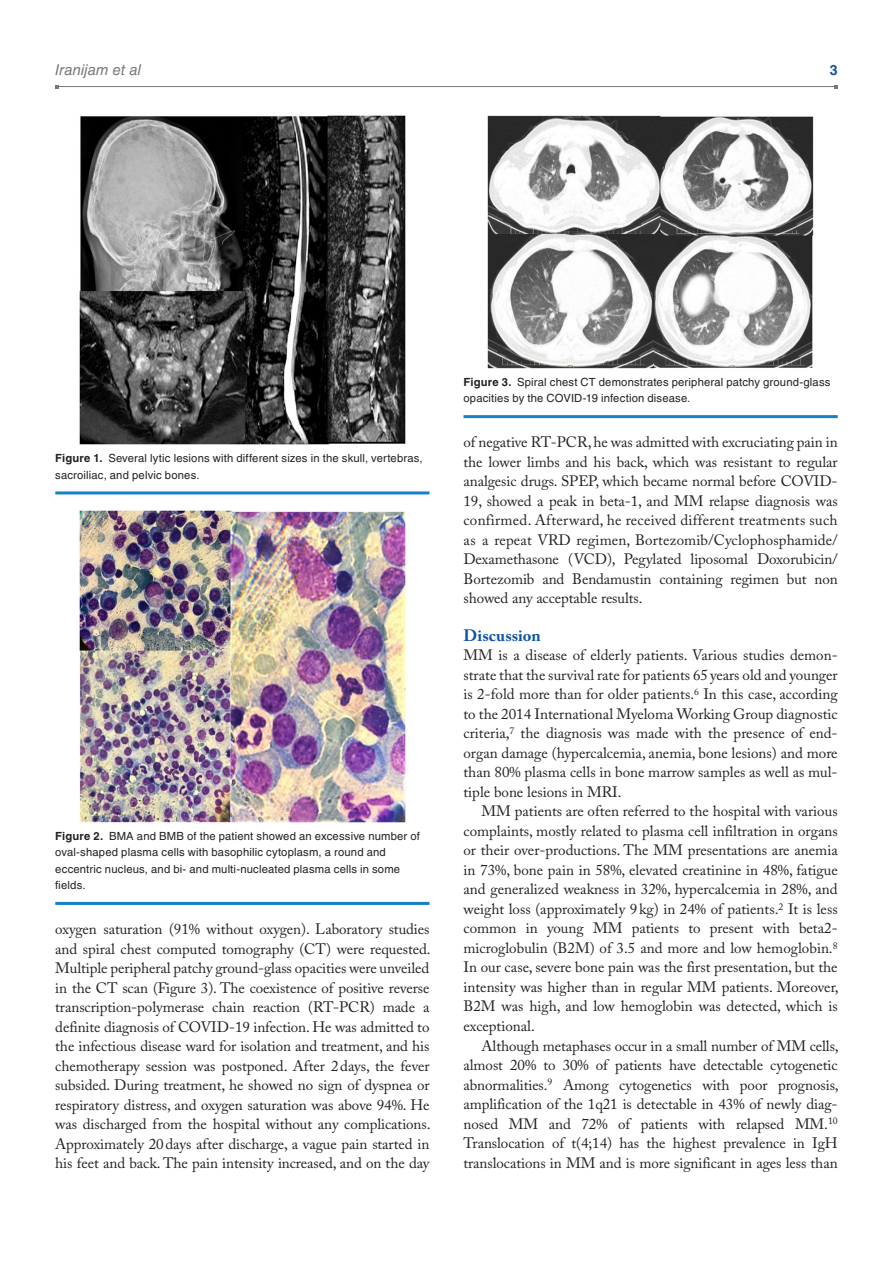
<style>
.page{position:relative;width:893px;height:1263px;background:#fff}
.page>*{position:absolute;margin:0;border:0;box-sizing:border-box;transform-origin:0 0}
.t1{font:700 16.5px "Adobe Caslon Pro";letter-spacing:.005em;color:#1055a4}
.t2{font:15px/19.5px "Adobe Caslon Pro";letter-spacing:-.005em;color:#231f20;text-align:justify}
.t3{font:italic 15px "Helvetica LT Std";color:#76787b}
.t4{font:700 14.25px "Helvetica LT Std";color:#1055a4}
.t5{font:11.25px/16.5px "Helvetica LT Std";letter-spacing:.015em;color:#231f20}
.s1{font-weight:700}
</style>
<div class="page">
<hr style="left:57px;top:86px;width:779px;height:1px;background:#76787b">
<hr style="left:55px;top:491px;width:374px;height:3px;background:#1582c5">
<img style="left:79px;top:115px;width:327px;height:330px">
<hr style="left:55px;top:902px;width:374px;height:3px;background:#1582c5">
<img style="left:79px;top:510px;width:327px;height:313px">
<hr style="left:463px;top:415px;width:375px;height:3px;background:#1582c5">
<img style="left:487px;top:115px;width:327px;height:254px">
<p class="t3" style="left:55px;top:61px;width:87px">Iranijam et al</p>
<p class="t4" style="left:830px;top:61px;width:9px">3</p>
<p class="t5" style="left:55px;top:450px;width:369px"><span class="s1">Figure 1.</span> Several lytic lesions with different sizes in the skull, vertebras, sacroiliac, and pelvic bones.</p>
<p class="t5" style="left:55px;top:827px;width:366px"><span class="s1">Figure 2.</span> BMA and BMB of the patient showed an excessive number of oval-shaped plasma cells with basophilic cytoplasm, a round and eccentric nucleus, and bi- and multi-nucleated plasma cells in some fields.</p>
<p class="t2" style="left:55px;top:919px;width:377px">oxygen saturation (91% without oxygen). Laboratory studies and spiral chest computed tomography (CT) were requested.<br>Multiple peripheral patchy ground-glass opacities were unveiled in the CT scan (Figure 3). The coexistence of positive reverse transcription-polymerase chain reaction (RT-PCR) made a definite diagnosis of COVID-19 infection. He was admitted to the infectious disease ward for isolation and treatment, and his chemotherapy session was postponed. After 2days, the fever subsided. During treatment, he showed no sign of dyspnea or respiratory distress, and oxygen saturation was above 94%. He was discharged from the hospital without any complications.<br>Approximately 20days after discharge, a vague pain started in his feet and back. The pain intensity increased, and on the day</p>
<p class="t5" style="left:463px;top:374px;width:368px"><span class="s1">Figure 3.</span> Spiral chest CT demonstrates peripheral patchy ground-glass opacities by the COVID-19 infection disease.</p>
<p class="t2" style="left:463px;top:432px;width:376px">of negative RT-PCR, he was admitted with excruciating pain in the lower limbs and his back, which was resistant to regular analgesic drugs. SPEP, which became normal before COVID-19, showed a peak in beta-1, and MM relapse diagnosis was confirmed. Afterward, he received different treatments such as a repeat VRD regimen, Bortezomib/Cyclophosphamide/ Dexamethasone (VCD), Pegylated liposomal Doxorubicin/ Bortezomib and Bendamustin containing regimen but non showed any acceptable results.</p>
<p class="t1" style="left:463px;top:626px;width:79px">Discussion</p>
<p class="t2" style="left:463px;top:645px;width:376px">MM is a disease of elderly patients. Various studies demon&shy;strate that the survival rate for patients 65 years old and younger is 2-fold more than for older patients.<sup>6</sup> In this case, according to the 2014 International Myeloma Working Group diagnostic criteria,<sup>7</sup> the diagnosis was made with the presence of end&shy;organ damage (hypercalcemia, anemia, bone lesions) and more than 80% plasma cells in bone marrow samples as well as mul&shy;tiple bone lesions in MRI.</p>
<p class="t2" style="left:463px;top:801px;width:377px;text-indent:18px">MM patients are often referred to the hospital with various complaints, mostly related to plasma cell infiltration in organs or their over-productions. The MM presentations are anemia in 73%, bone pain in 58%, elevated creatinine in 48%, fatigue and generalized weakness in 32%, hypercalcemia in 28%, and weight loss (approximately 9 kg) in 24% of patients.<sup>2</sup> It is less common in young MM patients to present with beta2- microglobulin (B2M) of 3.5 and more and low hemoglobin.<sup>8<br></sup>In our case, severe bone pain was the first presentation, but the intensity was higher than in regular MM patients. Moreover, B2M was high, and low hemoglobin was detected, which is exceptional.</p>
<p class="t2" style="left:463px;top:1035px;width:377px;text-indent:18px">Although metaphases occur in a small number of MM cells, almost 20% to 30% of patients have detectable cytogenetic abnormalities.<sup>9</sup> Among cytogenetics with poor prognosis, amplification of the 1q21 is detectable in 43% of newly diag&shy;nosed MM and 72% of patients with relapsed MM.<sup>10<br></sup>Translocation of t(4;14) has the highest prevalence in IgH translocations in MM and is more significant in ages less than</p>
</div>
